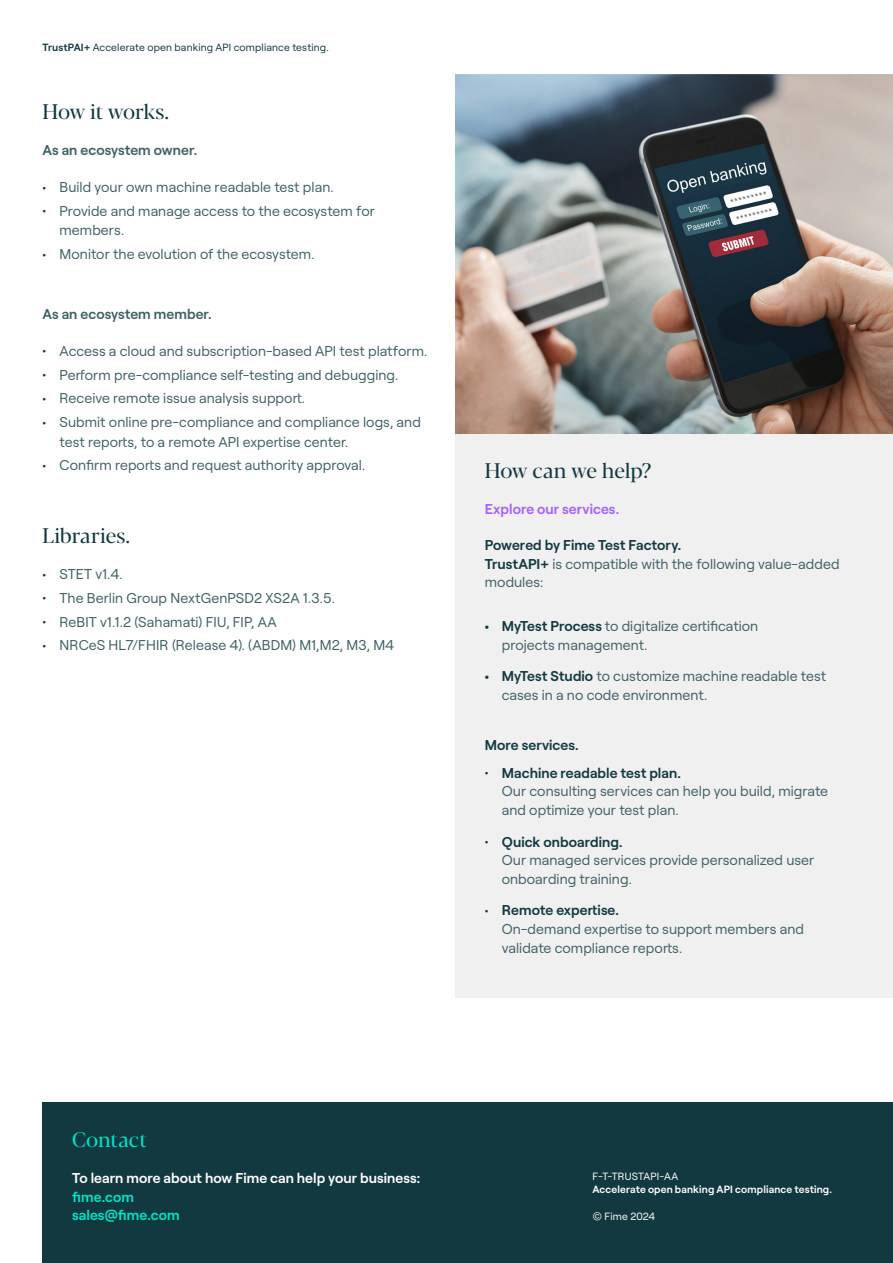
<style>
.page{position:relative;width:893px;height:1263px;background:#fff}
.page>*{position:absolute;margin:0;border:0;box-sizing:border-box;transform-origin:0 0}
.Section_Heading{font:21px "Blacker Pro Dis";letter-spacing:-.01em;color:#123940}
.t1{font:21px "Blacker Pro Dis";color:#00e4c5}
.Bodycopy_9_5pt__6mm_spacing{font:14.25px/18.8px "Roobert";letter-spacing:.005em;color:#416166}
.t2{font:600 14.25px "Roobert";letter-spacing:.005em;color:#fff}
.Section_Heading-2{font:600 14.25px "Roobert";letter-spacing:.005em;color:#416166}
.t3{font:600 14.25px/18.8px "Roobert";letter-spacing:.005em;color:#00e4c5}
.Bodycopy_9_5pt__6mm_spacing-2{font:600 14.25px "Roobert";letter-spacing:.005em;color:#a55fff}
.Bodycopy_9_5pt__6mm_spacing-3{font:600 14.25px "Roobert";letter-spacing:.005em;color:#123940}
.t4{font:10.5px "Roobert";letter-spacing:.015em;color:#123940}
.t5{font:600 10.5px "Roobert";letter-spacing:.015em;color:#fff}
.t6{font:10.5px "Roobert";letter-spacing:.015em;color:#fff}
.s1{font-weight:600}
.s2{color:#123940}
.s3{font-weight:600;color:#123940}
</style>
<div class="page">
<div style="left:43px;top:1103px;width:850px;height:160px;background:#123940"></div>
<img style="left:455px;top:74px;width:438px;height:360px">
<div style="left:455px;top:434px;width:438px;height:563px;background:#f0f0f0"></div>
<p class="t4" style="left:43px;top:39px;width:288px"><span class="s1">TrustPAI+</span> Accelerate open banking API compliance testing.</p>
<p class="Section_Heading" style="left:43px;top:98px;width:128px">How it works.</p>
<p class="Section_Heading-2" style="left:43px;top:139px;width:156px">As an ecosystem owner.</p>
<p class="Bodycopy_9_5pt__6mm_spacing" style="left:43px;top:176px;width:293px"><span class="s2">•</span> Build your own machine readable test plan.</p>
<p class="Bodycopy_9_5pt__6mm_spacing" style="left:60px;top:200px;width:317px;line-height:19.5px;text-indent:-17px"><span class="s2">•</span> Provide and manage access to the ecosystem for members.</p>
<p class="Bodycopy_9_5pt__6mm_spacing" style="left:43px;top:243px;width:274px"><span class="s2">•</span> Monitor the evolution of the ecosystem.</p>
<p class="Section_Heading-2" style="left:43px;top:303px;width:171px">As an ecosystem member.</p>
<p class="Bodycopy_9_5pt__6mm_spacing" style="left:43px;top:340px;width:386px"><span class="s2">•</span> Access a cloud and subscription-based API test platform.</p>
<p class="Bodycopy_9_5pt__6mm_spacing" style="left:43px;top:364px;width:357px"><span class="s2">•</span> Perform pre-compliance self-testing and debugging.</p>
<p class="Bodycopy_9_5pt__6mm_spacing" style="left:43px;top:388px;width:264px"><span class="s2">•</span> Receive remote issue analysis support.</p>
<p class="Bodycopy_9_5pt__6mm_spacing" style="left:60px;top:411px;width:363px;line-height:19.5px;text-indent:-17px"><span class="s2">•</span> Submit online pre-compliance and compliance logs, and test reports, to a remote API expertise center.</p>
<p class="Bodycopy_9_5pt__6mm_spacing" style="left:43px;top:455px;width:324px"><span class="s2">•</span> Confirm reports and request authority approval.</p>
<p class="Section_Heading" style="left:43px;top:522px;width:89px">Libraries.</p>
<p class="Bodycopy_9_5pt__6mm_spacing" style="left:43px;top:564px;width:82px"><span class="s2">•</span> STET v1.4.</p>
<p class="Bodycopy_9_5pt__6mm_spacing" style="left:43px;top:587px;width:294px"><span class="s2">•</span> The Berlin Group NextGenPSD2 XS2A 1.3.5.</p>
<p class="Bodycopy_9_5pt__6mm_spacing" style="left:43px;top:611px;width:236px"><span class="s2">•</span> ReBIT v1.1.2 (Sahamati) FIU, FIP, AA</p>
<p class="Bodycopy_9_5pt__6mm_spacing" style="left:43px;top:635px;width:353px"><span class="s2">•</span> NRCeS HL7/FHIR (Release 4). (ABDM) M1,M2, M3, M4</p>
<p class="Section_Heading" style="left:485px;top:457px;width:168px">How can we help?</p>
<p class="Bodycopy_9_5pt__6mm_spacing-2" style="left:485px;top:498px;width:136px">Explore our services.</p>
<p class="Bodycopy_9_5pt__6mm_spacing" style="left:485px;top:534px;width:356px"><span class="s3">Powered by Fime Test Factory.<br>TrustAPI+</span> is compatible with the following value-added modules:</p>
<p class="Bodycopy_9_5pt__6mm_spacing" style="left:502px;top:616px;width:258px;text-indent:-17px"><span class="s3">• MyTest Process</span> to digitalize certification projects management.</p>
<p class="Bodycopy_9_5pt__6mm_spacing" style="left:502px;top:666px;width:326px;text-indent:-17px"><span class="s3">• MyTest Studio</span> to customize machine readable test cases in a no code environment.</p>
<p class="Bodycopy_9_5pt__6mm_spacing-3" style="left:485px;top:734px;width:95px">More services.</p>
<p class="Bodycopy_9_5pt__6mm_spacing" style="left:502px;top:762px;width:328px;text-indent:-17px"><span class="s2">•</span> <span class="s3">Machine readable test plan.<br></span>Our consulting services can help you build, migrate and optimize your test plan.</p>
<p class="Bodycopy_9_5pt__6mm_spacing" style="left:502px;top:831px;width:314px;text-indent:-17px"><span class="s2">•</span> <span class="s3">Quick onboarding.<br></span>Our managed services provide personalized user onboarding training.</p>
<p class="Bodycopy_9_5pt__6mm_spacing" style="left:502px;top:900px;width:304px;text-indent:-17px"><span class="s2">•</span> <span class="s3">Remote expertise.<br></span>On-demand expertise to support members and validate compliance reports.</p>
<h1 class="t1" style="left:72px;top:1126px;width:76px">Contact</h1>
<p class="t2" style="left:72px;top:1167px;width:349px">To learn more about how Fime can help your business:</p>
<p class="t3" style="left:72px;top:1186px;width:109px">fime.com sales@fime.com</p>
<p class="t6" style="left:592px;top:1168px;width:87px">F-T-TRUSTAPI-AA</p>
<p class="t5" style="left:592px;top:1181px;width:241px">Accelerate open banking API compliance testing.</p>
<p class="t6" style="left:592px;top:1208px;width:64px">© Fime 2024</p>
</div>
